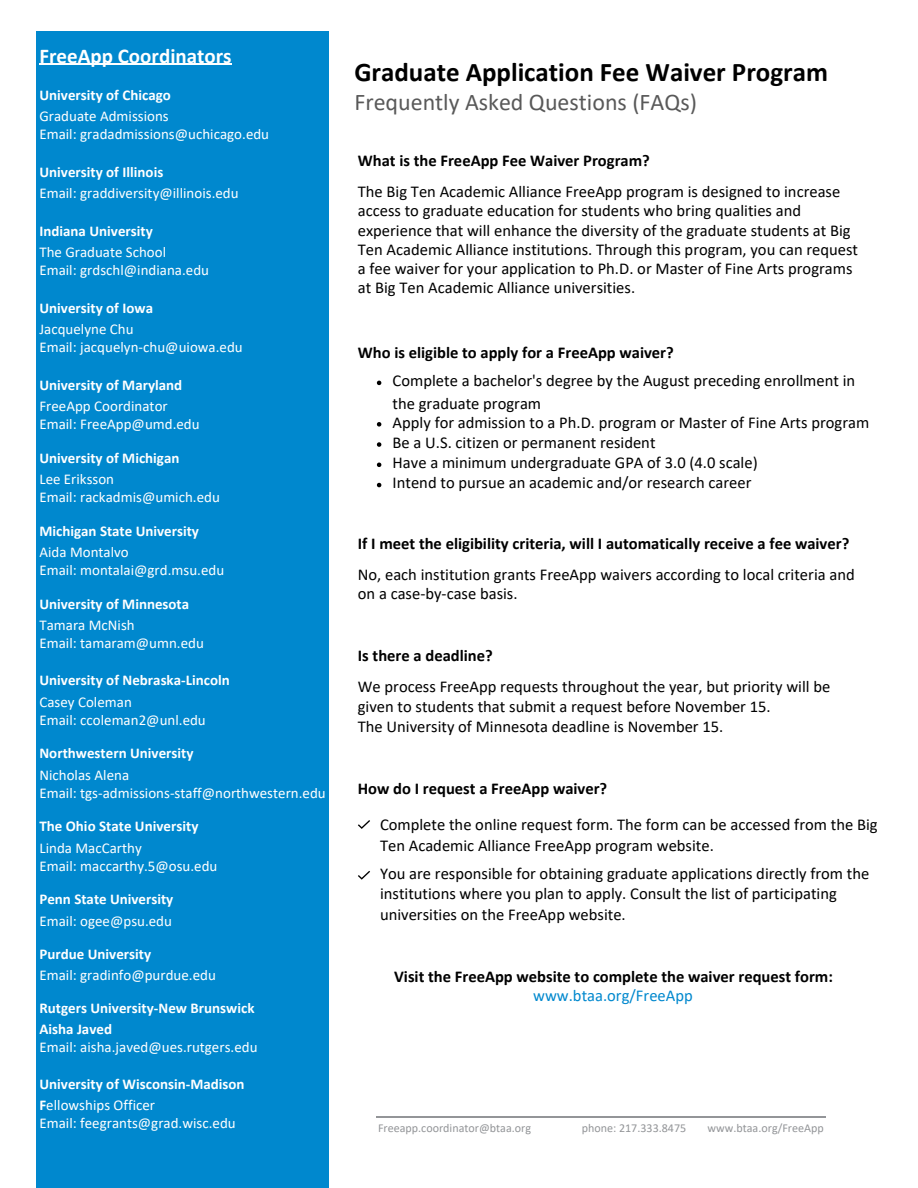
<style>
.page{position:relative;width:918px;height:1188px;background:#fff}
.page>*{position:absolute;margin:0;border:0;box-sizing:border-box;transform-origin:0 0}
.t1{font:700 27px "Calibri";color:#000}
.t2{font:24px "Calibri";color:#595959}
.t3{font:700 21px "Calibri";color:#fff}
.t4{font:16.5px/20.2px "Calibri";color:#000}
.t5{font:700 16.5px/30.3px "Calibri";color:#000}
.t6{font:16.5px "Calibri";color:#0088ce}
.t7{font:700 15px/21.3px "Calibri";color:#fff}
.t8{font:15px/21.3px "Calibri";color:#fff}
.t9{font:12px "Calibri";color:#939598}
.s1{font-weight:400}
.s2{font-weight:700}
</style>
<div class="page">
<div style="left:37px;top:31px;width:292px;height:1157px;background:#0088ce"></div>
<hr style="left:39px;top:63px;width:192px;height:2px;background:#fff">
<hr style="left:376px;top:1117px;width:450px;height:1px;background:#939598">
<svg style="left:377px;top:381px;width:4px;height:4px"></svg>
<svg style="left:377px;top:422px;width:4px;height:5px"></svg>
<svg style="left:377px;top:442px;width:4px;height:5px"></svg>
<svg style="left:377px;top:463px;width:4px;height:4px"></svg>
<svg style="left:377px;top:483px;width:4px;height:4px"></svg>
<svg style="left:358px;top:820px;width:12px;height:9px"></svg>
<svg style="left:358px;top:871px;width:12px;height:9px"></svg>
<p class="t3" style="left:39px;top:47px;width:194px">FreeApp Coordinators</p>
<p class="t7" style="left:39px;top:86px;width:133px">University of Chicago<br><span class="s1">Graduate Admissions</span></p>
<p class="t8" style="left:39px;top:125px;width:231px">Email: gradadmissions@uchicago.edu</p>
<p class="t7" style="left:39px;top:163px;width:125px">University of Illinois</p>
<p class="t8" style="left:39px;top:184px;width:201px">Email: graddiversity@illinois.edu</p>
<p class="t7" style="left:39px;top:221px;width:128px">Indiana University<br><span class="s1">The Graduate School</span></p>
<p class="t8" style="left:39px;top:261px;width:171px">Email: grdschl@indiana.edu</p>
<p class="t7" style="left:39px;top:298px;width:115px">University of Iowa<br><span class="s1">Jacquelyne Chu</span></p>
<p class="t8" style="left:39px;top:338px;width:205px">Email: jacquelyn-chu@uiowa.edu</p>
<h4 class="t7" style="left:39px;top:375px;width:144px">University of Maryland<br><span class="s1">FreeApp Coordinator</span></h4>
<h4 class="t8" style="left:39px;top:415px;width:162px">Email: FreeApp@umd.edu</h4>
<p class="t7" style="left:39px;top:449px;width:142px">University of Michigan<br><span class="s1">Lee Eriksson</span></p>
<p class="t8" style="left:39px;top:488px;width:182px">Email: rackadmis@umich.edu</p>
<p class="t7" style="left:39px;top:522px;width:161px">Michigan State University<br><span class="s1">Aida Montalvo</span></p>
<p class="t8" style="left:39px;top:561px;width:186px">Email: montalai@grd.msu.edu</p>
<p class="t7" style="left:39px;top:595px;width:151px">University of Minnesota<br><span class="s1">Tamara McNish</span></p>
<p class="t8" style="left:39px;top:634px;width:166px">Email: tamaram@umn.edu</p>
<p class="t7" style="left:39px;top:671px;width:192px">University of Nebraska-Lincoln<br><span class="s1">Casey Coleman</span></p>
<p class="t8" style="left:39px;top:710px;width:168px">Email: ccoleman2@unl.edu</p>
<h3 class="t7" style="left:39px;top:744px;width:156px">Northwestern University<br><span class="s1">Nicholas Alena</span></h3>
<h3 class="t8" style="left:39px;top:783px;width:288px">Email: tgs-admissions-staff@northwestern.edu</h3>
<h4 class="t7" style="left:39px;top:817px;width:160px">The Ohio State University<br><span class="s1">Linda MacCarthy</span></h4>
<h4 class="t8" style="left:39px;top:856px;width:180px">Email: maccarthy.5@osu.edu</h4>
<p class="t7" style="left:39px;top:890px;width:135px">Penn State University<br><span class="s1">Email: ogee@psu.edu</span></p>
<p class="t8" style="left:39px;top:944px;width:178px"><span class="s2">Purdue University<br></span>Email: gradinfo@purdue.edu</p>
<p class="t7" style="left:39px;top:998px;width:217px">Rutgers University-New Brunswick<br>Aisha Javed</p>
<p class="t8" style="left:39px;top:1038px;width:220px">Email: aisha.javed@ues.rutgers.edu</p>
<p class="t7" style="left:39px;top:1074px;width:207px">University of Wisconsin-Madison<br>F<span class="s1">ellowships Officer</span></p>
<p class="t8" style="left:39px;top:1114px;width:198px">Email: feegrants@grad.wisc.edu</p>
<h4 class="t1" style="left:354px;top:61px;width:475px">Graduate Application Fee Waiver Program</h4>
<h4 class="t2" style="left:354px;top:92px;width:344px">Frequently Asked Questions (FAQs)</h4>
<h4 class="t4" style="left:358px;top:147px;width:484px;line-height:30.3px"><span class="s2">What is the FreeApp Fee Waiver Program?<br></span>The Big Ten Academic Alliance FreeApp program is designed to increase</h4>
<h4 class="t4" style="left:358px;top:202px;width:502px;line-height:19.5px">access to graduate education for students who bring qualities and experience that will enhance the diversity of the graduate students at Big Ten Academic Alliance institutions. Through this program, you can request a fee waiver for your application to Ph.D. or Master of Fine Arts programs</h4>
<h4 class="t4" style="left:358px;top:279px;width:279px">at Big Ten Academic Alliance universities.</h4>
<h4 class="t5" style="left:358px;top:339px;width:318px">Who is eligible to apply for a FreeApp waiver?</h4>
<h4 class="t4" style="left:393px;top:371px;width:464px;line-height:22.5px">Complete a bachelor's degree by the August preceding enrollment in the graduate program</h4>
<h4 class="t4" style="left:393px;top:413px;width:478px">Apply for admission to a Ph.D. program or Master of Fine Arts program</h4>
<h4 class="t4" style="left:393px;top:434px;width:264px">Be a U.S. citizen or permanent resident</h4>
<h4 class="t4" style="left:393px;top:454px;width:367px">Have a minimum undergraduate GPA of 3.0 (4.0 scale)</h4>
<h4 class="t4" style="left:393px;top:474px;width:360px">Intend to pursue an academic and/or research career</h4>
<h4 class="t5" style="left:358px;top:530px;width:498px">If I meet the eligibility criteria, will I automatically receive a fee waiver?<br><span class="s1">No, each institution grants FreeApp waivers according to local criteria and</span></h4>
<h4 class="t4" style="left:358px;top:584px;width:161px">on a case-by-case basis.</h4>
<h4 class="t4" style="left:358px;top:642px;width:474px;line-height:30.3px"><span class="s2">Is there a deadline?<br></span>We process FreeApp requests throughout the year, but priority will be</h4>
<h4 class="t4" style="left:358px;top:698px;width:414px">given to students that submit a request before November 15.<br>The University of Minnesota deadline is November 15.</h4>
<h4 class="t5" style="left:358px;top:774px;width:251px">How do I request a FreeApp waiver?</h4>
<h1 class="t4" style="left:380px;top:816px;width:499px">Complete the online request form. The form can be accessed from the Big<br>Ten Academic Alliance FreeApp program website.</h1>
<h4 class="t4" style="left:380px;top:865px;width:491px">You are responsible for obtaining graduate applications directly from the institutions where you plan to apply. Consult the list of participating universities on the FreeApp website.</h4>
<h4 class="t5" style="left:394px;top:963px;width:440px">Visit the FreeApp website to complete the waiver request form:</h4>
<h4 class="t6" style="left:533px;top:989px;width:161px">www.btaa.org/FreeApp</h4>
<h2 class="t9" style="left:378px;top:1123px;width:155px">Freeapp.coordinator@btaa.org</h2>
<p class="t9" style="left:582px;top:1123px;width:106px">phone: 217.333.8475</p>
<h4 class="t9" style="left:708px;top:1123px;width:118px">www.btaa.org/FreeApp</h4>
</div>
